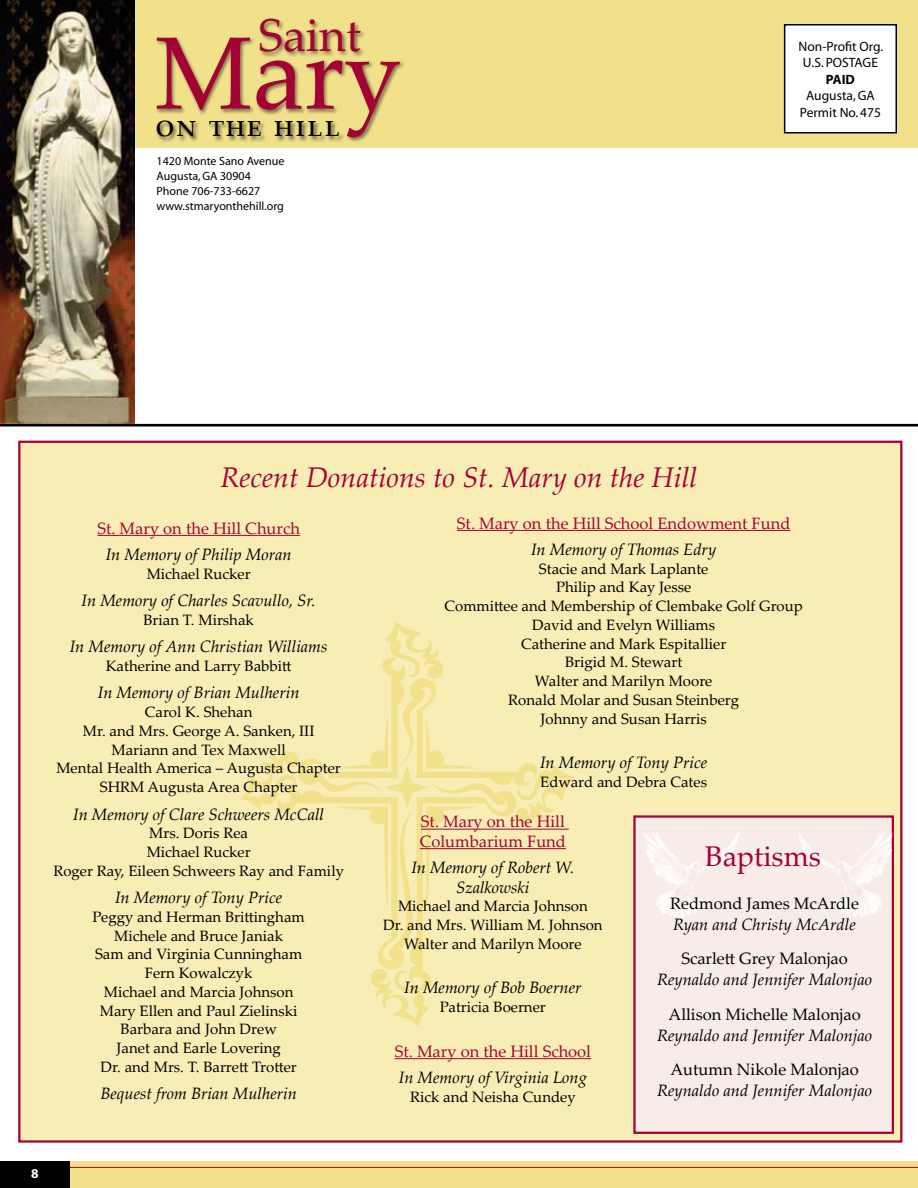
<style>
.page{position:relative;width:918px;height:1188px;background:#fff}
.page>*{position:absolute;margin:0;border:0;box-sizing:border-box;transform-origin:0 0}
.t1{font:103.05px "Palatino Linotype";color:#a30234}
.t2{font:46.2px "Palatino Linotype";color:#a30234}
.t3{font:33.15px "Palatino Linotype";color:#000}
.t4{font:italic 28.5px "Palatino Linotype";color:#a30234}
.t5{font:28.5px "Palatino Linotype";color:#a30234}
.t6{font:italic 16.5px/19.5px "Palatino Linotype";color:#000;text-align:center}
.t7{font:16.5px/19.5px "Palatino Linotype";color:#a30234}
.t8{font:16.5px "Palatino Linotype";color:#000}
.t9{font:15px/18.8px "Palatino Linotype";color:#000;text-align:center}
.t10{font:13.5px/16.5px "Myriad";color:#000;text-align:center}
.t11{font:700 13.5px "Myriad";color:#000}
.t12{font:700 13.5px "Myriad";color:#fff}
.t13{font:12px/15px "Myriad";color:#000}
</style>
<div class="page">
<div style="left:0;top:1161px;width:918px;height:27px;background:#f2e18b"></div>
<hr style="left:0;top:1167px;width:918px;height:1px;background:#a30234">
<div style="left:0;top:1161px;width:70px;height:27px;background:#000"></div>
<div style="left:0;top:0;width:918px;height:148px;background:#f2e18b"></div>
<div style="left:259px;top:18px;width:107px;height:40px;background:#000;opacity:.5"></div>
<img style="left:0;top:0;width:135px;height:424px">
<div style="left:785px;top:25px;width:111px;height:108px;background:#fff"></div>
<div style="left:784px;top:24px;width:113px;height:110px;border:2px solid #000"></div>
<div style="left:156px;top:36px;width:250px;height:107px;background:#000;opacity:.5"></div>
<div style="left:155px;top:120px;width:189px;height:22px;background:#000;opacity:.6"></div>
<hr style="left:0;top:424px;width:918px;height:3px;background:#000">
<div style="left:18px;top:441px;width:884px;height:702px;background:#f8edb5;border:2px solid #a30234"></div>
<svg style="left:371px;top:824px;width:146px;height:203px"></svg>
<svg style="left:240px;top:621px;width:334px;height:203px"></svg>
<hr style="left:97px;top:535px;width:203px;height:1px;background:#a30234">
<div style="left:633px;top:815px;width:261px;height:319px;background:#f8ece9;border:2px solid #a30234"></div>
<img style="left:798px;top:831px;width:42px;height:42px">
<img style="left:670px;top:832px;width:69px;height:36px">
<hr style="left:457px;top:530px;width:333px;height:1px;background:#a30234">
<hr style="left:421px;top:829px;width:148px;height:1px;background:#a30234">
<hr style="left:420px;top:848px;width:146px;height:1px;background:#a30234">
<hr style="left:395px;top:1058px;width:196px;height:1px;background:#a30234">
<h2 class="t2" style="left:259px;top:3px;width:104px">Saint</h2>
<h1 class="t1" style="left:155px;top:0;width:248px">Mary</h1>
<h3 class="t3" style="left:155px;top:101px;width:186px">on the hill</h3>
<p class="t13" style="left:157px;top:154px;width:129px">1420 Monte Sano Avenue<br>Augusta, GA 30904<br>Phone 706-733-6627 www.stmaryonthehill.org</p>
<p class="t10" style="left:799px;top:39px;width:86px">Non-Profit Org.<br>U.S. POSTAGE</p>
<p class="t11" style="left:826px;top:72px;width:31px">PAID</p>
<p class="t10" style="left:806px;top:88px;width:70px">Augusta, GA</p>
<p class="t10" style="left:800px;top:105px;width:83px">Permit No. 475</p>
<h3 class="t4" style="left:220px;top:457px;width:479px">Recent Donations to St. Mary on the Hill</h3>
<p class="t7" style="left:97px;top:518px;width:204px">St. Mary on the Hill Church</p>
<p class="t6" style="left:106px;top:544px;width:188px">In Memory of Philip Moran</p>
<p class="t9" style="left:147px;top:564px;width:105px">Michael Rucker</p>
<p class="t6" style="left:82px;top:590px;width:236px">In Memory of Charles Scavullo, Sr.</p>
<p class="t9" style="left:143px;top:610px;width:112px">Brian T. Mirshak</p>
<p class="t6" style="left:70px;top:636px;width:259px">In Memory of Ann Christian Williams</p>
<p class="t9" style="left:106px;top:656px;width:187px">Katherine and Larry Babbitt</p>
<p class="t6" style="left:98px;top:682px;width:203px">In Memory of Brian Mulherin</p>
<p class="t9" style="left:56px;top:702px;width:286px">Carol K. Shehan<br>Mr. and Mrs. George A. Sanken, III<br>Mariann and Tex Maxwell<br>Mental Health America – Augusta Chapter<br>SHRM Augusta Area Chapter</p>
<p class="t6" style="left:73px;top:803px;width:253px">In Memory of Clare Schweers McCall</p>
<p class="t9" style="left:53px;top:823px;width:292px">Mrs. Doris Rea<br>Michael Rucker<br>Roger Ray, Eileen Schweers Ray and Family</p>
<p class="t6" style="left:115px;top:887px;width:169px">In Memory of Tony Price</p>
<p class="t9" style="left:93px;top:907px;width:214px">Peggy and Herman Brittingham<br>Michele and Bruce Janiak<br>Sam and Virginia Cunningham<br>Fern Kowalczyk<br>Michael and Marcia Johnson<br>Mary Ellen and Paul Zielinski<br>Barbara and John Drew<br>Janet and Earle Lovering<br>Dr. and Mrs. T. Barrett Trotter</p>
<p class="t6" style="left:100px;top:1083px;width:198px">Bequest from Brian Mulherin</p>
<p class="t7" style="left:457px;top:513px;width:335px">St. Mary on the Hill School Endowment Fund</p>
<p class="t6" style="left:531px;top:539px;width:187px">In Memory of Thomas Edry</p>
<p class="t9" style="left:445px;top:559px;width:360px">Stacie and Mark Laplante<br>Philip and Kay Jesse<br>Committee and Membership of Clembake Golf Group<br>David and Evelyn Williams<br>Catherine and Mark Espitallier<br>Brigid M. Stewart<br>Walter and Marilyn Moore<br>Ronald Molar and Susan Steinberg<br>Johnny and Susan Harris</p>
<p class="t6" style="left:540px;top:752px;width:169px">In Memory of Tony Price</p>
<p class="t9" style="left:540px;top:772px;width:168px">Edward and Debra Cates</p>
<p class="t7" style="left:420px;top:811px;width:148px">St. Mary on the Hill<br>Columbarium Fund</p>
<p class="t6" style="left:411px;top:857px;width:164px">In Memory of Robert W.<br>Szalkowski</p>
<p class="t9" style="left:383px;top:896px;width:221px">Michael and Marcia Johnson<br>Dr. and Mrs. William M. Johnson<br>Walter and Marilyn Moore</p>
<p class="t6" style="left:404px;top:977px;width:179px">In Memory of Bob Boerner</p>
<p class="t9" style="left:440px;top:997px;width:107px">Patricia Boerner</p>
<p class="t7" style="left:395px;top:1041px;width:198px">St. Mary on the Hill School</p>
<p class="t6" style="left:399px;top:1067px;width:190px">In Memory of Virginia Long</p>
<p class="t9" style="left:410px;top:1087px;width:167px">Rick and Neisha Cundey</p>
<h3 class="t5" style="left:705px;top:837px;width:117px">Baptisms</h3>
<p class="t8" style="left:670px;top:891px;width:190px">Redmond James McArdle</p>
<p class="t6" style="left:673px;top:914px;width:184px">Ryan and Christy McArdle</p>
<p class="t8" style="left:681px;top:947px;width:168px">Scarlett Grey Malonjao</p>
<p class="t6" style="left:657px;top:969px;width:216px">Reynaldo and Jennifer Malonjao</p>
<p class="t8" style="left:669px;top:1002px;width:194px">Allison Michelle Malonjao</p>
<p class="t6" style="left:657px;top:1025px;width:216px">Reynaldo and Jennifer Malonjao</p>
<p class="t8" style="left:670px;top:1058px;width:190px">Autumn Nikole Malonjao</p>
<p class="t6" style="left:657px;top:1080px;width:216px">Reynaldo and Jennifer Malonjao</p>
<p class="t12" style="left:31px;top:1166px;width:9px">8</p>
</div>
